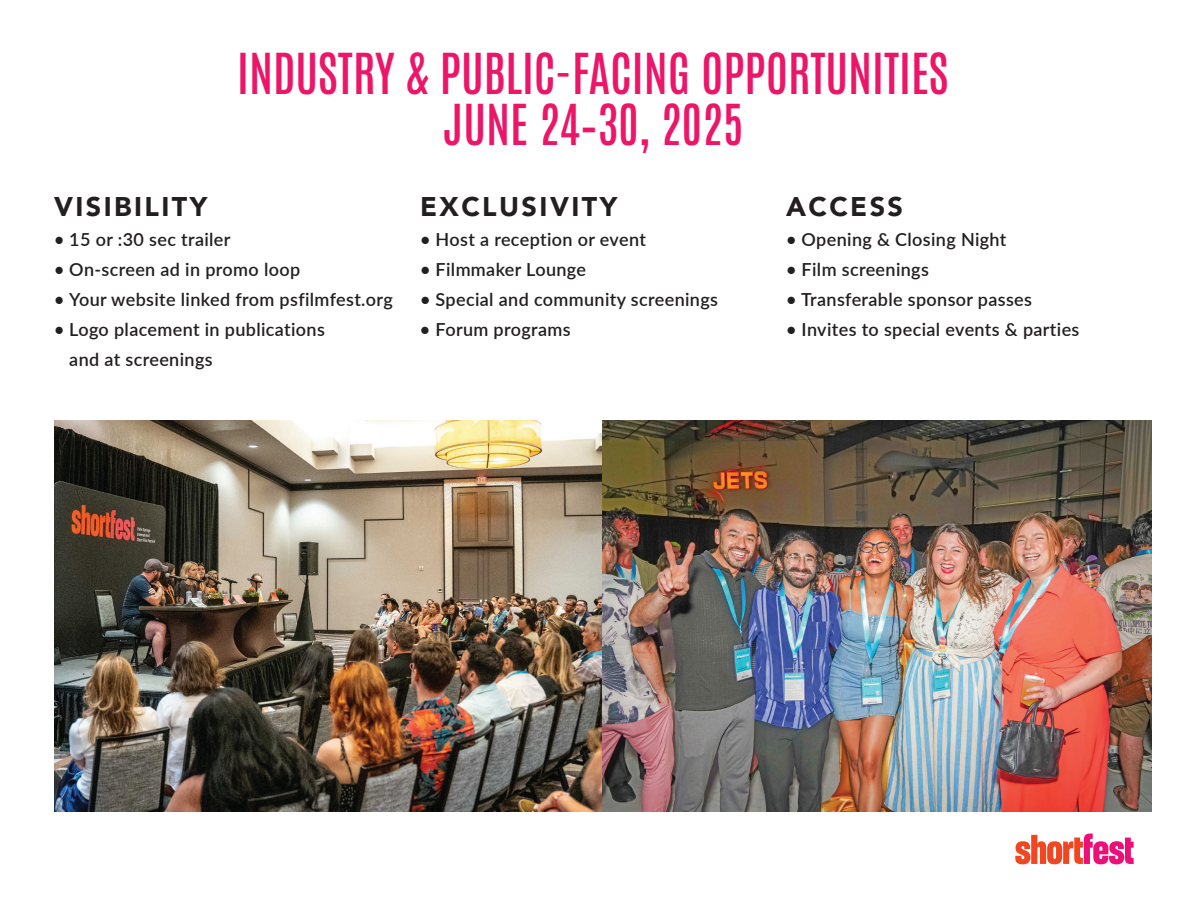
<style>
.page{position:relative;width:1188px;height:918px;background:#fff}
.page>*{position:absolute;margin:0;border:0;box-sizing:border-box;transform-origin:0 0}
.t1{font:500 48px/51px "Antonio";color:#ec1568;text-align:center}
.t2{font:900 27px "Avenir";letter-spacing:.09em;color:#231f20}
.t3{font:600 18px/30px "Lato";letter-spacing:.02em;color:#231f20}
</style>
<div class="page">
<img style="left:54px;top:421px;width:1097px;height:390px">
<svg style="left:1015px;top:834px;width:119px;height:30px"></svg>
<h1 class="t1" style="left:237px;top:49px;width:713px">INDUSTRY &amp; PUBLIC-FACING OPPORTUNITIES<br>JUNE 24–30, 2025</h1>
<h2 class="t2" style="left:54px;top:183px;width:155px">VISIBILITY</h2>
<p class="t3" style="left:54px;top:224px;width:178px">• 15 or :30 sec trailer</p>
<p class="t3" style="left:54px;top:254px;width:248px">• On-screen ad in promo loop</p>
<p class="t3" style="left:54px;top:284px;width:340px">• Your website linked from psfilmfest.org</p>
<p class="t3" style="left:69px;top:314px;width:257px;text-indent:-15px">• Logo placement in publications and at screenings</p>
<h2 class="t2" style="left:420px;top:183px;width:199px">EXCLUSIVITY</h2>
<p class="t3" style="left:420px;top:224px;width:227px">• Host a reception or event</p>
<p class="t3" style="left:420px;top:254px;width:168px">• Filmmaker Lounge</p>
<p class="t3" style="left:420px;top:284px;width:300px">• Special and community screenings</p>
<p class="t3" style="left:420px;top:314px;width:152px">• Forum programs</p>
<h2 class="t2" style="left:786px;top:183px;width:119px">ACCESS</h2>
<p class="t3" style="left:786px;top:224px;width:222px">• Opening &amp; Closing Night</p>
<p class="t3" style="left:786px;top:254px;width:144px">• Film screenings</p>
<p class="t3" style="left:786px;top:284px;width:248px">• Transferable sponsor passes</p>
<p class="t3" style="left:786px;top:314px;width:295px">• Invites to special events &amp; parties</p>
</div>
